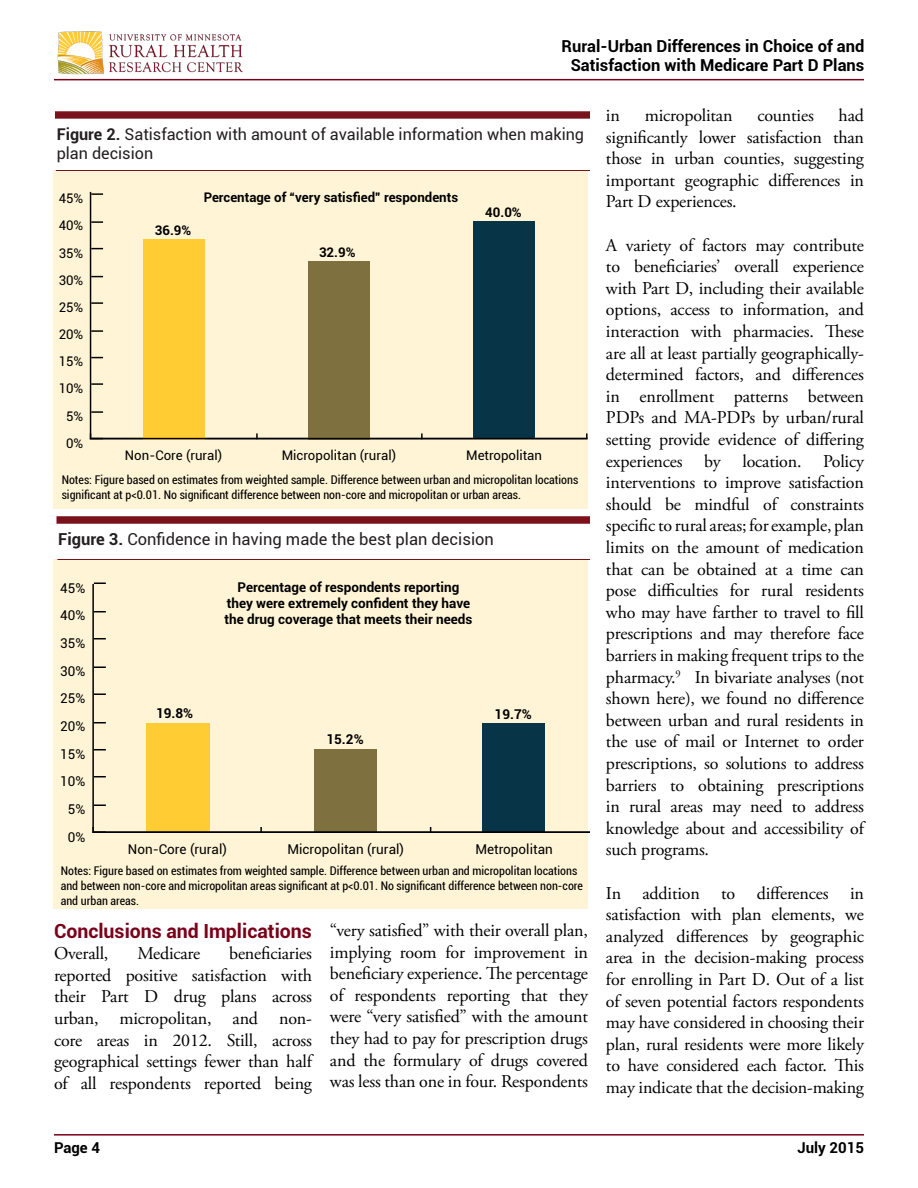
<style>
.page{position:relative;width:918px;height:1188px;background:#fff}
.page>*{position:absolute;margin:0;border:0;box-sizing:border-box;transform-origin:0 0}
.t1{font:700 19.5px "Roboto";color:#7a0019}
.t2{font:18px/21.6px "Adobe Garamond Pro";letter-spacing:-.01em;color:#000;text-align:justify}
.t3{font:700 16.5px/19.8px "Roboto";color:#000;text-align:center}
.t4{font:16.5px "Roboto";color:#231f20}
.t5{font:16.2px/19.5px "Roboto";color:#231f20}
.t6{font:700 15px "Roboto";color:#000}
.t7{font:700 13.5px/16.2px "Roboto";color:#000;text-align:center}
.t8{font:13.5px "Roboto";color:#000}
.t9{font:13.2px "Roboto";color:#000}
.t10{font:700 13.2px "Roboto";color:#000}
.t11{font:condensed 12px/15px "Roboto";color:#000}
.s1{font-weight:700}
</style>
<div class="page">
<hr style="left:54px;top:79px;width:810px;height:1px;background:#7a0019">
<hr style="left:54px;top:1134px;width:810px;height:2px;background:#7a0019">
<img style="left:57px;top:31px;width:186px;height:44px">
<div style="left:54px;top:559px;width:534px;height:350px;background:#fff5d6"></div>
<div style="left:54px;top:171px;width:534px;height:338px;background:#fff5d6"></div>
<div style="left:55px;top:111px;width:535px;height:8px;background:#7a121c"></div>
<hr style="left:56px;top:170px;width:534px;height:1px;background:#7a121c">
<svg style="left:586px;top:433px;width:2px;height:6px"></svg>
<hr style="left:90px;top:192px;width:1px;height:247px;background:#000">
<svg style="left:91px;top:433px;width:12px;height:5px"></svg>
<svg style="left:91px;top:411px;width:12px;height:2px"></svg>
<svg style="left:91px;top:383px;width:12px;height:2px"></svg>
<svg style="left:91px;top:357px;width:12px;height:1px"></svg>
<svg style="left:91px;top:330px;width:12px;height:2px"></svg>
<svg style="left:91px;top:302px;width:12px;height:2px"></svg>
<svg style="left:91px;top:276px;width:12px;height:1px"></svg>
<svg style="left:91px;top:248px;width:12px;height:1px"></svg>
<svg style="left:91px;top:221px;width:12px;height:2px"></svg>
<svg style="left:91px;top:193px;width:12px;height:2px"></svg>
<div style="left:143px;top:239px;width:62px;height:200px;background:#fc3"></div>
<div style="left:308px;top:261px;width:62px;height:178px;background:#7f7040"></div>
<div style="left:473px;top:221px;width:62px;height:218px;background:#073547"></div>
<hr style="left:90px;top:438px;width:496px;height:1px;background:#000">
<div style="left:146px;top:723px;width:63px;height:110px;background:#fc3"></div>
<div style="left:314px;top:749px;width:63px;height:84px;background:#7f7040"></div>
<div style="left:482px;top:723px;width:63px;height:110px;background:#073547"></div>
<div style="left:57px;top:516px;width:532px;height:8px;background:#7a121c"></div>
<hr style="left:57px;top:559px;width:532px;height:1px;background:#7a121c">
<hr style="left:94px;top:831px;width:495px;height:2px;background:#000">
<hr style="left:92px;top:584px;width:2px;height:249px;background:#000">
<svg style="left:92px;top:827px;width:14px;height:6px"></svg>
<svg style="left:94px;top:804px;width:12px;height:2px"></svg>
<svg style="left:94px;top:776px;width:12px;height:1px"></svg>
<svg style="left:94px;top:749px;width:12px;height:1px"></svg>
<svg style="left:94px;top:722px;width:12px;height:1px"></svg>
<svg style="left:94px;top:693px;width:12px;height:2px"></svg>
<svg style="left:94px;top:666px;width:12px;height:2px"></svg>
<svg style="left:94px;top:638px;width:12px;height:1px"></svg>
<svg style="left:94px;top:611px;width:12px;height:1px"></svg>
<svg style="left:94px;top:582px;width:12px;height:2px"></svg>
<p class="t3" style="left:562px;top:35px;width:304px">Rural-Urban Differences in Choice of and<br>Satisfaction with Medicare Part D Plans</p>
<p class="t5" style="left:57px;top:124px;width:529px"><span class="s1">Figure 2.</span> Satisfaction with amount of available information when making plan decision</p>
<p class="t9" style="left:59px;top:189px;width:26px">45%</p>
<p class="t9" style="left:59px;top:217px;width:26px">40%</p>
<p class="t9" style="left:59px;top:244px;width:26px">35%</p>
<p class="t9" style="left:59px;top:271px;width:26px">30%</p>
<p class="t9" style="left:59px;top:298px;width:26px">25%</p>
<p class="t9" style="left:59px;top:325px;width:26px">20%</p>
<p class="t9" style="left:59px;top:352px;width:26px">15%</p>
<p class="t9" style="left:59px;top:379px;width:26px">10%</p>
<p class="t9" style="left:66px;top:407px;width:19px">5%</p>
<p class="t9" style="left:66px;top:434px;width:19px">0%</p>
<p class="t10" style="left:155px;top:221px;width:38px">36.9%</p>
<p class="t10" style="left:204px;top:188px;width:256px">Percentage of “very satisfied” respondents</p>
<p class="t10" style="left:319px;top:243px;width:38px">32.9%</p>
<p class="t10" style="left:485px;top:203px;width:38px">40.0%</p>
<p class="t9" style="left:125px;top:446px;width:99px">Non-Core (rural)</p>
<p class="t9" style="left:282px;top:446px;width:116px">Micropolitan (rural)</p>
<p class="t9" style="left:466px;top:446px;width:77px">Metropolitan</p>
<p class="t11" style="left:62px;top:472px;width:518px">Notes: Figure based on estimates from weighted sample. Difference between urban and micropolitan locations significant at p&lt;0.01. No significant difference between non-core and micropolitan or urban areas.</p>
<p class="t4" style="left:58px;top:528px;width:437px"><span class="s1">Figure 3.</span> Confidence in having made the best plan decision</p>
<p class="t8" style="left:60px;top:578px;width:27px">45%</p>
<p class="t8" style="left:60px;top:606px;width:27px">40%</p>
<p class="t8" style="left:60px;top:634px;width:27px">35%</p>
<p class="t8" style="left:60px;top:661px;width:27px">30%</p>
<p class="t8" style="left:60px;top:689px;width:27px">25%</p>
<p class="t8" style="left:60px;top:717px;width:27px">20%</p>
<p class="t8" style="left:60px;top:744px;width:27px">15%</p>
<p class="t8" style="left:60px;top:772px;width:27px">10%</p>
<p class="t8" style="left:68px;top:800px;width:19px">5%</p>
<p class="t8" style="left:68px;top:827px;width:19px">0%</p>
<p class="t7" style="left:225px;top:578px;width:249px">Percentage of respondents reporting they were extremely confident they have the drug coverage that meets their needs</p>
<p class="t7" style="left:156px;top:705px;width:39px">19.8%</p>
<p class="t7" style="left:327px;top:731px;width:39px">15.2%</p>
<p class="t7" style="left:495px;top:705px;width:39px">19.7%</p>
<p class="t8" style="left:128px;top:840px;width:101px">Non-Core (rural)</p>
<p class="t8" style="left:287px;top:840px;width:118px">Micropolitan (rural)</p>
<p class="t8" style="left:475px;top:840px;width:79px">Metropolitan</p>
<p class="t11" style="left:61px;top:863px;width:524px">Notes: Figure based on estimates from weighted sample. Difference between urban and micropolitan locations and between non-core and micropolitan areas significant at p&lt;0.01. No significant difference between non-core and urban areas.</p>
<p class="t1" style="left:54px;top:917px;width:259px">Conclusions and Implications</p>
<p class="t2" style="left:54px;top:943px;width:56px">Overall,</p>
<p class="t2" style="left:137px;top:943px;width:65px">Medicare</p>
<p class="t2" style="left:54px;top:943px;width:260px;text-indent:175px">beneficiaries reported positive satisfaction with their Part D drug plans across urban, micropolitan, and non&shy;core areas in 2012. Still, across geographical settings fewer than half of all respondents reported being</p>
<p class="t2" style="left:330px;top:920px;width:260px">“very satisfied” with their overall plan, implying room for improvement in beneficiary experience. The percentage of respondents reporting that they were “very satisfied” with the amount they had to pay for prescription drugs and the formulary of drugs covered was less than one in four. Respondents</p>
<p class="t2" style="left:606px;top:105px;width:260px;text-indent:233px">had significantly lower satisfaction than those in urban counties, suggesting important geographic differences in Part D experiences.</p>
<p class="t2" style="left:606px;top:235px;width:260px">A variety of factors may contribute to beneficiaries’ overall experience with Part D, including their available options, access to information, and interaction with pharmacies. These are all at least partially geographically&shy;determined factors, and differences in enrollment patterns between PDPs and MA-PDPs by urban/rural setting provide evidence of differing experiences by location. Policy interventions to improve satisfaction should be mindful of constraints specific to rural areas; for example, plan limits on the amount of medication that can be obtained at a time can pose difficulties for rural residents who may have farther to travel to fill prescriptions and may therefore face barriers in making frequent trips to the pharmacy.<sup>9</sup> In bivariate analyses (not shown here), we found no difference between urban and rural residents in the use of mail or Internet to order prescriptions, so solutions to address barriers to obtaining prescriptions in rural areas may need to address knowledge about and accessibility of such programs.</p>
<p class="t2" style="left:606px;top:883px;width:260px">In addition to differences in satisfaction with plan elements, we analyzed differences by geographic area in the decision-making process for enrolling in Part D. Out of a list of seven potential factors respondents may have considered in choosing their plan, rural residents were more likely to have considered each factor. This may indicate that the decision-making</p>
<p class="t2" style="left:606px;top:105px;width:15px">in</p>
<p class="t2" style="left:645px;top:105px;width:89px">micropolitan</p>
<p class="t2" style="left:757px;top:105px;width:58px">counties</p>
<p class="t6" style="left:54px;top:1137px;width:48px">Page 4</p>
<p class="t6" style="left:797px;top:1137px;width:68px">July 2015</p>
</div>
